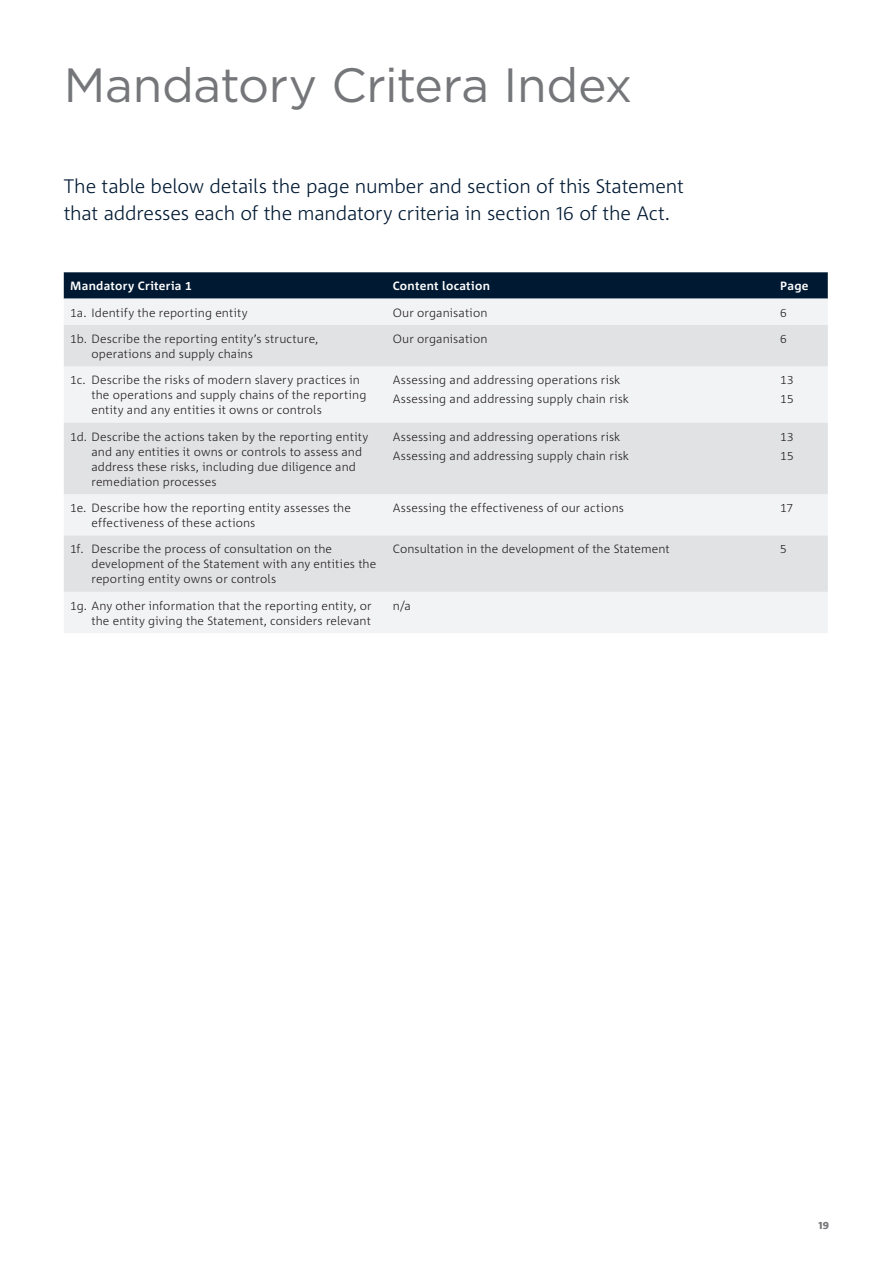
<style>
.page{position:relative;width:893px;height:1263px;background:#fff}
.page>*{position:absolute;margin:0;border:0;box-sizing:border-box;transform-origin:0 0}
.H1_Page_Title_A4{font:48px "Gotham";letter-spacing:-.01em;color:#757679}
.Introduction_A4{font:300 19.5px/27px "Corpid C1";letter-spacing:-.01em;color:#001932}
.Table_text_-_light{font:300 12px/15px "Corpid C1";letter-spacing:.01em;color:#231f20}
.Table_header_row_-_L{font:700 12px "Corpid C1";letter-spacing:.025em;color:#fff}
.t1{font:800 10.5px "Corpid C1";color:#757679}
</style>
<div class="page">
<svg style="left:64px;top:272px;width:764px;height:27px;background:#082038"></svg>
<div style="left:64px;top:299px;width:764px;height:334px;background:#f2f3f4"></div>
<svg style="left:64px;top:325px;width:764px;height:267px;fill:#e1e2e4"></svg>
<h1 class="H1_Page_Title_A4" style="left:64px;top:54px;width:570px">Mandatory Critera Index</h1>
<p class="Introduction_A4" style="left:64px;top:172px;width:622px">The table below details the page number and section of this Statement that addresses each of the mandatory criteria in section 16 of the Act.</p>
<p class="Table_header_row_-_L" style="left:70px;top:278px;width:123px">Mandatory Criteria 1</p>
<p class="Table_header_row_-_L" style="left:393px;top:278px;width:99px">Content location</p>
<p class="Table_header_row_-_L" style="left:780px;top:278px;width:30px">Page</p>
<p class="Table_text_-_light" style="left:70px;top:304px;width:179px">1a. Identify the reporting entity</p>
<p class="Table_text_-_light" style="left:393px;top:304px;width:96px">Our organisation</p>
<p class="Table_text_-_light" style="left:780px;top:304px;width:8px">6</p>
<p class="Table_text_-_light" style="left:91px;top:331px;width:229px;text-indent:-21px">1b. Describe the reporting entity’s structure, operations and supply chains</p>
<p class="Table_text_-_light" style="left:393px;top:331px;width:96px">Our organisation</p>
<p class="Table_text_-_light" style="left:780px;top:331px;width:8px">6</p>
<p class="Table_text_-_light" style="left:91px;top:372px;width:277px;text-indent:-21px">1c. Describe the risks of modern slavery practices in the operations and supply chains of the reporting entity and any entities it owns or controls</p>
<p class="Table_text_-_light" style="left:393px;top:372px;width:229px">Assessing and addressing operations risk</p>
<p class="Table_text_-_light" style="left:780px;top:372px;width:15px">13</p>
<p class="Table_text_-_light" style="left:780px;top:391px;width:15px">15</p>
<p class="Table_text_-_light" style="left:393px;top:391px;width:238px">Assessing and addressing supply chain risk</p>
<p class="Table_text_-_light" style="left:91px;top:428px;width:278px;text-indent:-21px">1d. Describe the actions taken by the reporting entity and any entities it owns or controls to assess and address these risks, including due diligence and remediation processes</p>
<p class="Table_text_-_light" style="left:393px;top:428px;width:229px">Assessing and addressing operations risk</p>
<p class="Table_text_-_light" style="left:393px;top:448px;width:238px">Assessing and addressing supply chain risk</p>
<p class="Table_text_-_light" style="left:780px;top:428px;width:15px">13</p>
<p class="Table_text_-_light" style="left:780px;top:448px;width:15px">15</p>
<p class="Table_text_-_light" style="left:91px;top:500px;width:261px;text-indent:-21px">1e. Describe how the reporting entity assesses the effectiveness of these actions</p>
<p class="Table_text_-_light" style="left:393px;top:500px;width:233px">Assessing the effectiveness of our actions</p>
<p class="Table_text_-_light" style="left:780px;top:500px;width:14px">17</p>
<p class="Table_text_-_light" style="left:91px;top:541px;width:286px;text-indent:-21px">1f. Describe the process of consultation on the development of the Statement with any entities the reporting entity owns or controls</p>
<p class="Table_text_-_light" style="left:393px;top:541px;width:279px">Consultation in the development of the Statement</p>
<p class="Table_text_-_light" style="left:780px;top:541px;width:8px">5</p>
<p class="Table_text_-_light" style="left:70px;top:598px;width:303px;text-align:right">1g. Any other information that the reporting entity, or the entity giving the Statement, considers relevant</p>
<p class="Table_text_-_light" style="left:393px;top:598px;width:20px">n/a</p>
<p class="t1" style="left:819px;top:1218px;width:12px">19</p>
</div>
